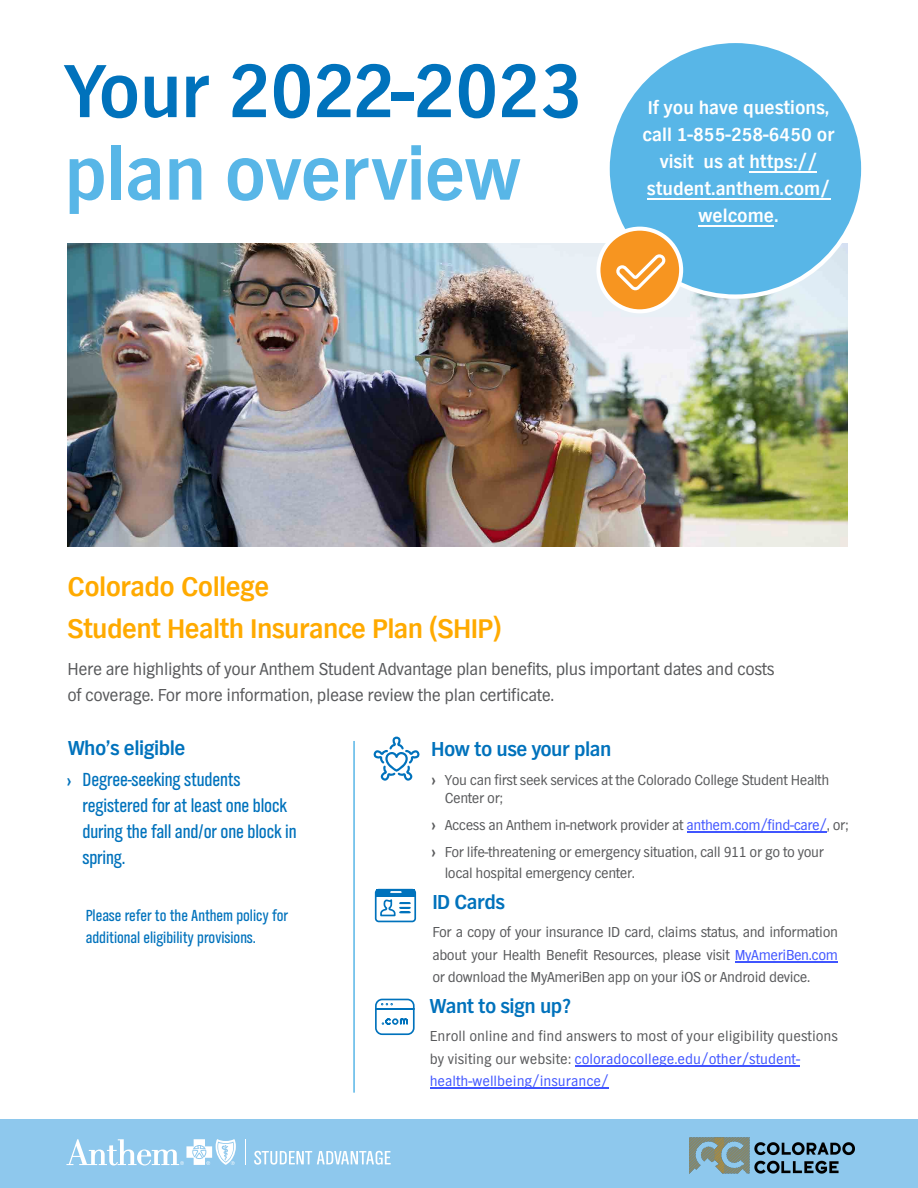
<style>
.page{position:relative;width:918px;height:1188px;background:#fff}
.page>*{position:absolute;margin:0;border:0;box-sizing:border-box;transform-origin:0 0}
.t1{font:700 78px "TV Nord EF";letter-spacing:-.01em;color:#0072bc}
.t2{font:700 78px "TV Nord EF";letter-spacing:-.01em;color:#58b6e7}
.t3{font:700 28.5px/42.2px "TV Nord EF";letter-spacing:-.02em;color:#fa0}
.t4{font:700 21px "TV Nord EF";letter-spacing:-.025em;color:#0072bc}
.t5{font:19.5px/26px "TV Nord EF Regular Con";letter-spacing:-.005em;color:#0072bc}
.t6{font:700 19.5px/27px "TV Nord EF";color:#fff;text-align:center}
.t7{font:18px/25.5px "TV Nord EF";letter-spacing:-.02em;color:#58595b}
.t8{font:16.5px/22px "TV Nord EF Regular Con";color:#0072bc}
.t9{font:15px/22.5px "TV Nord EF";letter-spacing:-.025em;color:#58595b}
.t10{font:15px/22.6px "TV Nord EF";color:#58595b}
.s1{font-style:inherit}
.s2{font-weight:700}
.s3{color:#4055ff}
.s4{font-family:"TV Nord EF";font-weight:700;font-size:15.9px}
</style>
<div class="page">
<img style="left:68px;top:244px;width:779px;height:302px">
<hr style="left:687px;top:832px;width:140px;height:1px;background:#4055ff">
<svg style="left:373px;top:737px;width:47px;height:44px"></svg>
<div style="left:0;top:1120px;width:918px;height:68px;background:#8ec8ed"></div>
<svg style="left:245px;top:1139px;width:1px;height:26px"></svg>
<svg style="left:254px;top:1151px;width:137px;height:14px"></svg>
<svg style="left:66px;top:1139px;width:170px;height:26px"></svg>
<svg style="left:374px;top:888px;width:43px;height:35px"></svg>
<hr style="left:353px;top:741px;width:2px;height:352px;background:#58b6e7">
<div style="left:608px;top:41px;width:255px;height:256px;background:#58b6e7;border-radius:50%"></div>
<hr style="left:699px;top:225px;width:75px;height:1px;background:#fff">
<hr style="left:647px;top:198px;width:183px;height:1px;background:#fff">
<hr style="left:749px;top:171px;width:68px;height:1px;background:#fff">
<div style="left:598px;top:229px;width:83px;height:82px;background:#f79520;border-radius:50%"></div>
<div style="left:596px;top:227px;width:87px;height:86px;border:4px solid #fff;border-radius:50%"></div>
<svg style="left:616px;top:254px;width:50px;height:37px"></svg>
<hr style="left:430px;top:1088px;width:178px;height:1px;background:#4055ff">
<hr style="left:575px;top:1065px;width:225px;height:1px;background:#4055ff">
<hr style="left:735px;top:961px;width:103px;height:1px;background:#4055ff">
<svg style="left:375px;top:998px;width:40px;height:38px"></svg>
<img style="left:689px;top:1138px;width:166px;height:35px">
<h1 class="t1" style="left:64px;top:48px;width:520px">Your 2022-2023</h1>
<h1 class="t2" style="left:64px;top:131px;width:458px">plan overview</h1>
<h3 class="t6" style="left:643px;top:94px;width:193px">If you have questions, call 1-855-258-6450 or visit us at https:// student.anthem.com/ welcome.</h3>
<h2 class="t3" style="left:68px;top:566px;width:436px">Colorado <span class="s1">College<br></span>Student Health Insurance Plan (SHIP)</h2>
<p class="t7" style="left:68px;top:657px;width:709px">Here are highlights of your Anthem Student Advantage plan benefits, plus important dates and costs of coverage. For more information, please review the plan certificate.</p>
<h3 class="t4" style="left:431px;top:737px;width:182px">How to use your plan</h3>
<p class="t9" style="left:445px;top:771px;width:386px;line-height:18px;text-indent:-14px"><span class="s2">›</span> You can first seek services at the Colorado College Student Health<br>Center or;</p>
<p class="t9" style="left:431px;top:812px;width:418px;line-height:27.5px"><span class="s2">›</span> Access an Anthem in-network provider at <span class="s3">anthem.com/find-care/</span>, or; <span class="s2">›</span> For life-threatening or emergency situation, call 911 or go to your</p>
<p class="t9" style="left:445px;top:863px;width:192px">local hospital emergency center.</p>
<h3 class="t4" style="left:68px;top:736px;width:119px">Who’s eligible</h3>
<h3 class="t5" style="left:83px;top:767px;width:216px;text-indent:-16px"><span class="s4">›</span> Degree-seeking students registered for at least one block during the fall and/or one block in spring.</h3>
<p class="t8" style="left:86px;top:905px;width:204px">Please refer to the Anthem policy for additional eligibility provisions.</p>
<h3 class="t4" style="left:432px;top:890px;width:74px">ID Cards</h3>
<p class="t9" style="left:432px;top:921px;width:407px;text-align:justify">For a copy of your insurance ID card, claims status, and information about your Health Benefit Resources, please visit <span class="s3">MyAmeriBen.com </span>or download the MyAmeriBen app on your iOS or Android device.</p>
<h3 class="t4" style="left:430px;top:994px;width:143px">Want to sign up?</h3>
<p class="t10" style="left:430px;top:1025px;width:410px">Enroll online and find answers to most of your eligibility questions by visiting our website: <span class="s3">coloradocollege.edu/other/student&shy;health-wellbeing/insurance/</span></p>
</div>
